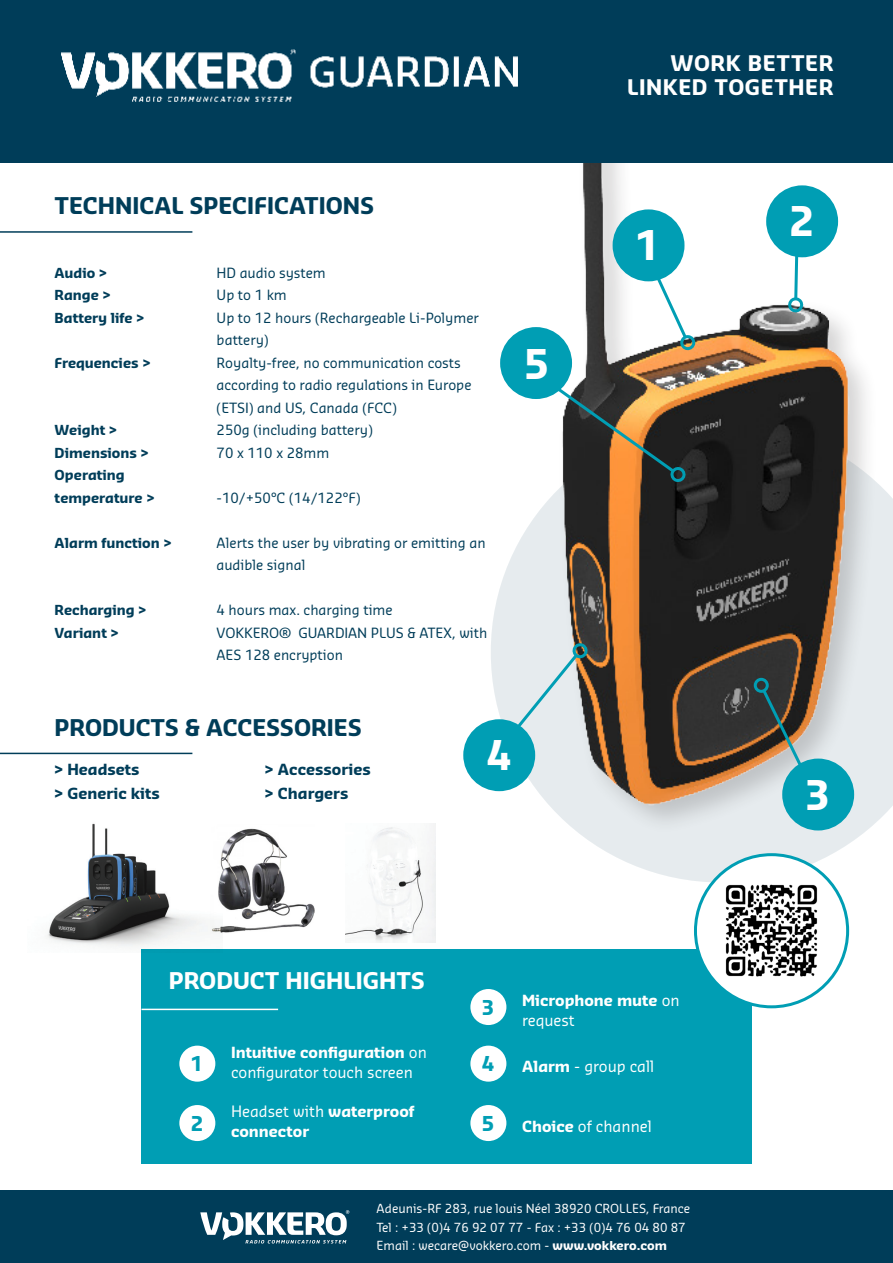
<style>
.page{position:relative;width:893px;height:1263px;background:#fff}
.page>*{position:absolute;margin:0;border:0;box-sizing:border-box;transform-origin:0 0}
.t1{font:700 40.05px "Sansa Pro";color:#fff}
.t2{font:700 22.5px "Sansa Pro";color:#003d59}
.t3{font:700 22.5px "Sansa Pro";color:#fff}
.t4{font:700 21px "Sansa Pro";letter-spacing:.025em;color:#fff}
.t5{font:700 19.95px "Sansa Pro";color:#009eb4}
.t6{font:700 15px/20.2px "Sansa Pro";color:#fff}
.t7{font:15px "Sansa Pro";color:#fff}
.t8{font:700 15px "Sansa Pro";color:#003d59}
.t9{font:13.5px/22.5px "Sansa Pro";color:#003d59}
.t10{font:700 13.5px "Sansa Pro";color:#003d59}
.t11{font:12px "Sansa Pro";color:#fff}
.s1{font-weight:400}
.s2{font-weight:700}
</style>
<div class="page">
<svg style="left:491px;top:485px;width:402px;height:397px"></svg>
<div style="left:556px;top:125px;width:323px;height:710px;background:#231f20;opacity:.2"></div>
<img style="left:503px;top:162px;width:363px;height:645px">
<div style="left:0;top:0;width:893px;height:162px;background:#003d59"></div>
<img style="left:61px;top:49px;width:457px;height:53px">
<div style="left:141px;top:949px;width:610px;height:214px;background:#009eb4"></div>
<svg style="left:760px;top:687px;width:61px;height:116px;background:#8a8378"></svg>
<div style="left:754px;top:678px;width:15px;height:15px;border:3px solid #009eb4;border-radius:50%"></div>
<div style="left:0;top:1191px;width:893px;height:72px;background:#003d59"></div>
<svg style="left:200px;top:1210px;width:149px;height:33px"></svg>
<hr style="left:0;top:231px;width:192px;height:2px;background:#003d59">
<hr style="left:141px;top:1009px;width:137px;height:1px;background:#fff">
<hr style="left:0;top:753px;width:192px;height:1px;background:#003d59">
<img style="left:47px;top:823px;width:161px;height:124px">
<img style="left:345px;top:823px;width:90px;height:119px">
<img style="left:211px;top:828px;width:103px;height:105px">
<div style="left:613px;top:209px;width:71px;height:72px;background:#009eb4;border-radius:50%"></div>
<div style="left:766px;top:185px;width:72px;height:72px;background:#009eb4;border-radius:50%"></div>
<div style="left:782px;top:758px;width:72px;height:72px;background:#009eb4;border-radius:50%"></div>
<div style="left:463px;top:719px;width:72px;height:72px;background:#009eb4;border-radius:50%"></div>
<div style="left:500px;top:327px;width:72px;height:72px;background:#009eb4;border-radius:50%"></div>
<svg style="left:648px;top:262px;width:41px;height:79px"></svg>
<div style="left:680px;top:335px;width:15px;height:15px;border:3px solid #009eb4;border-radius:50%"></div>
<svg style="left:541px;top:376px;width:147px;height:108px"></svg>
<svg style="left:785px;top:253px;width:22px;height:61px"></svg>
<svg style="left:505px;top:640px;width:84px;height:102px;background:#c4d5d7"></svg>
<div style="left:179px;top:1046px;width:36px;height:36px;background:#fff;border-radius:50%"></div>
<div style="left:470px;top:1046px;width:36px;height:36px;background:#fff;border-radius:50%"></div>
<div style="left:470px;top:989px;width:36px;height:36px;background:#fff;border-radius:50%"></div>
<div style="left:179px;top:1105px;width:36px;height:36px;background:#fff;border-radius:50%"></div>
<div style="left:470px;top:1105px;width:36px;height:36px;background:#fff;border-radius:50%"></div>
<div style="left:695px;top:855px;width:153px;height:152px;background:#fff;border-radius:50%"></div>
<img style="left:715px;top:874px;width:113px;height:113px">
<div style="left:694px;top:853px;width:155px;height:155px;border:3px solid #009eb4;border-radius:50%"></div>
<p class="t2" style="left:55px;top:190px;width:321px">TECHNICAL SPECIFICATIONS</p>
<p class="t10" style="left:55px;top:263px;width:54px">Audio &gt;</p>
<p class="t9" style="left:217px;top:261px;width:111px">HD audio system</p>
<p class="t10" style="left:55px;top:286px;width:58px">Range &gt;</p>
<p class="t9" style="left:217px;top:284px;width:72px">Up to 1 km</p>
<p class="t10" style="left:55px;top:308px;width:91px">Battery life &gt;</p>
<p class="t9" style="left:217px;top:306px;width:264px">Up to 12 hours (Rechargeable Li-Polymer battery)</p>
<p class="t10" style="left:55px;top:353px;width:98px">Frequencies &gt;</p>
<p class="t9" style="left:217px;top:351px;width:246px">Royalty-free, no communication costs</p>
<p class="t9" style="left:217px;top:374px;width:256px">according to radio regulations in Europe</p>
<p class="t9" style="left:217px;top:396px;width:182px">(ETSI) and US, Canada (FCC)</p>
<p class="t10" style="left:55px;top:421px;width:64px">Weight &gt;</p>
<p class="t9" style="left:217px;top:419px;width:158px">250g (including battery)</p>
<p class="t10" style="left:55px;top:443px;width:96px">Dimensions &gt;</p>
<p class="t9" style="left:217px;top:441px;width:114px">70 x 110 x 28mm</p>
<p class="t10" style="left:55px;top:466px;width:72px">Operating</p>
<p class="t10" style="left:55px;top:488px;width:102px">temperature &gt;</p>
<p class="t9" style="left:217px;top:486px;width:145px">-10/+50°C (14/122°F)</p>
<p class="t10" style="left:55px;top:533px;width:119px">Alarm function &gt;</p>
<p class="t9" style="left:217px;top:531px;width:270px">Alerts the user by vibrating or emitting an audible signal</p>
<p class="t10" style="left:55px;top:601px;width:94px">Recharging &gt;</p>
<p class="t9" style="left:217px;top:599px;width:178px">4 hours max. charging time</p>
<p class="t10" style="left:55px;top:623px;width:66px">Variant &gt;</p>
<p class="t9" style="left:217px;top:621px;width:272px">VOKKERO® GUARDIAN PLUS &amp; ATEX, with<br>AES 128 encryption</p>
<p class="t1" style="left:524px;top:337px;width:26px">5</p>
<p class="t2" style="left:55px;top:712px;width:309px">PRODUCTS &amp; ACCESSORIES</p>
<p class="t8" style="left:54px;top:759px;width:87px">&gt; Headsets</p>
<p class="t8" style="left:54px;top:783px;width:107px">&gt; Generic kits</p>
<p class="t8" style="left:265px;top:759px;width:108px">&gt; Accessories</p>
<p class="t8" style="left:265px;top:783px;width:85px">&gt; Chargers</p>
<p class="t1" style="left:486px;top:728px;width:26px">4</p>
<p class="t4" style="left:670px;top:49px;width:164px">WORK BETTER</p>
<p class="t4" style="left:627px;top:73px;width:208px">LINKED TOGETHER</p>
<p class="t1" style="left:636px;top:218px;width:26px">1</p>
<p class="t1" style="left:789px;top:194px;width:26px">2</p>
<p class="t1" style="left:805px;top:767px;width:26px">3</p>
<p class="t3" style="left:169px;top:965px;width:257px">PRODUCT HIGHLIGHTS</p>
<p class="t5" style="left:482px;top:993px;width:14px">3</p>
<p class="t6" style="left:522px;top:990px;width:159px">Microphone mute <span class="s1">on</span></p>
<p class="t7" style="left:522px;top:1010px;width:54px">request</p>
<p class="t6" style="left:231px;top:1042px;width:197px">Intuitive configuration <span class="s1">on</span></p>
<p class="t7" style="left:231px;top:1062px;width:183px">configurator touch screen</p>
<p class="t7" style="left:522px;top:1056px;width:134px"><span class="s2">Alarm</span> - group call</p>
<p class="t5" style="left:191px;top:1050px;width:14px">1</p>
<p class="t5" style="left:482px;top:1050px;width:14px">4</p>
<p class="t6" style="left:231px;top:1101px;width:185px"><span class="s1">Headset with</span> waterproof connector</p>
<p class="t5" style="left:191px;top:1109px;width:14px">2</p>
<p class="t5" style="left:482px;top:1109px;width:14px">5</p>
<p class="t7" style="left:522px;top:1116px;width:131px"><span class="s2">Choice</span> of channel</p>
<p class="t11" style="left:377px;top:1200px;width:315px">Adeunis-RF 283, rue louis Néel 38920 CROLLES, France</p>
<p class="t11" style="left:377px;top:1219px;width:311px">Tel : +33 (0)4 76 92 07 77 - Fax : +33 (0)4 76 04 80 87</p>
<p class="t11" style="left:377px;top:1238px;width:292px">Email : wecare@vokkero.com - <span class="s2">www.vokkero.com</span></p>
</div>
